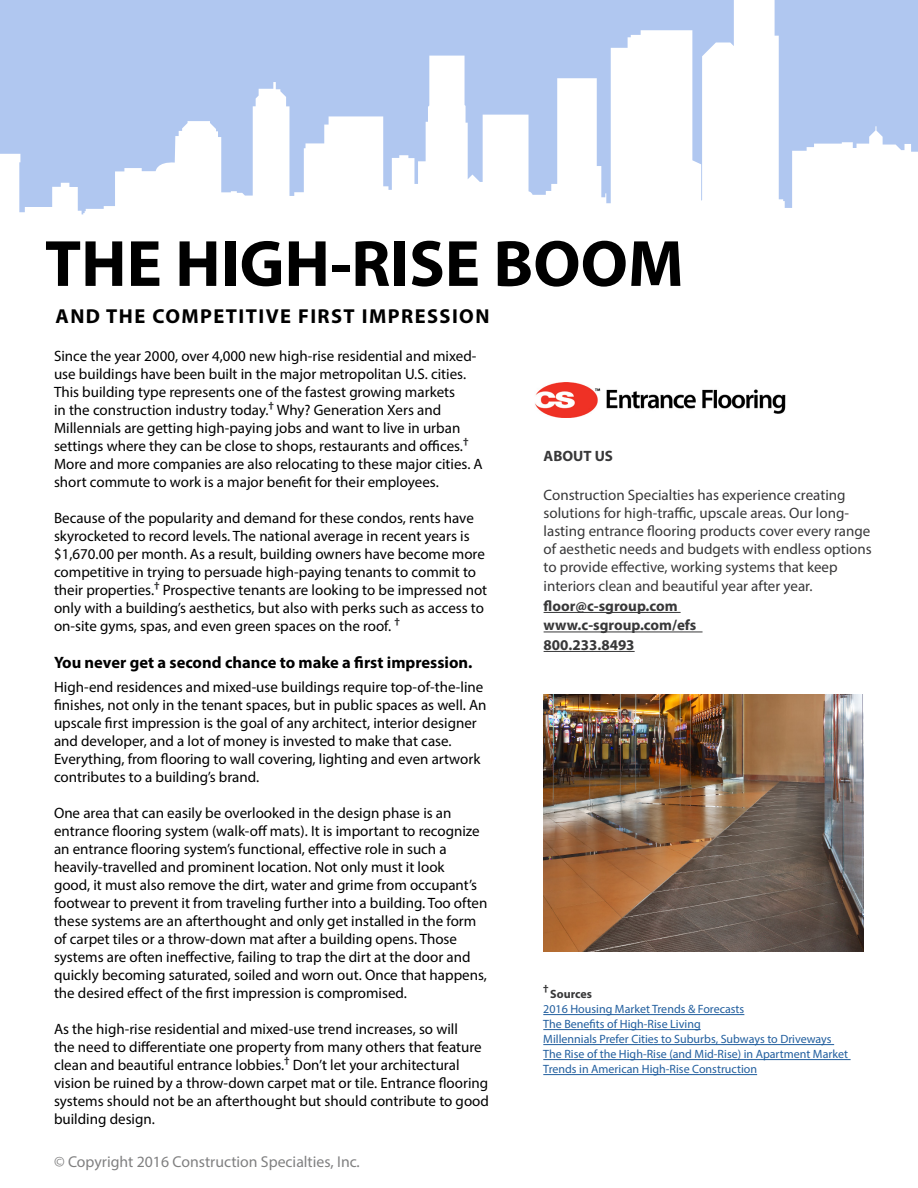
<style>
.page{position:relative;width:918px;height:1188px;background:#fff}
.page>*{position:absolute;margin:0;border:0;box-sizing:border-box;transform-origin:0 0}
.t1{font:700 66px "Myriad Pro";color:#000}
.t2{font:700 20.25px "Myriad Pro";letter-spacing:.07em;color:#000}
.t3{font:700 16.5px "Myriad Pro";color:#000}
.t4{font:15.75px "Myriad Pro";color:#383839}
.t5{font:15px/18px "Myriad Pro";color:#000}
.t6{font:15px/18px "Myriad Pro";color:#383839}
.t7{font:700 15px/19.5px "Myriad Pro";color:#383839}
.t8{font:12px/15px "Myriad Pro";color:#215e9e}
.t9{font:700 12px "Myriad Pro";color:#383839}
.t10{font:700 10.5px "Myriad Pro";color:#383839}
</style>
<div class="page">
<svg style="left:0;top:0;width:918px;height:215px;fill:#b0c7f0"></svg>
<img style="left:535px;top:383px;width:250px;height:35px">
<hr style="left:544px;top:612px;width:137px;height:1px;background:#383839">
<hr style="left:544px;top:632px;width:159px;height:1px;background:#383839">
<hr style="left:544px;top:651px;width:91px;height:1px;background:#383839">
<hr style="left:543px;top:1014px;width:201px;height:1px;background:#215e9e">
<hr style="left:543px;top:1029px;width:158px;height:1px;background:#215e9e">
<hr style="left:543px;top:1044px;width:291px;height:1px;background:#215e9e">
<hr style="left:543px;top:1059px;width:308px;height:1px;background:#215e9e">
<hr style="left:543px;top:1074px;width:214px;height:1px;background:#215e9e">
<img style="left:544px;top:695px;width:320px;height:257px">
<h1 class="t1" style="left:45px;top:221px;width:640px">THE HIGH-RISE BOOM</h1>
<h2 class="t2" style="left:56px;top:303px;width:435px">AND THE COMPETITIVE FIRST IMPRESSION</h2>
<p class="t5" style="left:54px;top:346px;width:430px">Since the year 2000, over 4,000 new high-rise residential and mixed&shy;use buildings have been built in the major metropolitan U.S. cities.<br>This building type represents one of the fastest growing markets<br>in the construction industry today.<sup>†</sup> Why? Generation Xers and Millennials are getting high-paying jobs and want to live in urban settings where they can be close to shops, restaurants and offices.<sup>† </sup>More and more companies are also relocating to these major cities. A short commute to work is a major benefit for their employees.</p>
<p class="t5" style="left:54px;top:508px;width:435px">Because of the popularity and demand for these condos, rents have skyrocketed to record levels. The national average in recent years is $1,670.00 per month. As a result, building owners have become more competitive in trying to persuade high-paying tenants to commit to their properties.<sup>†</sup> Prospective tenants are looking to be impressed not only with a building’s aesthetics, but also with perks such as access to on-site gyms, spas, and even green spaces on the roof. <sup>†</sup></p>
<p class="t3" style="left:54px;top:652px;width:420px">You never get a second chance to make a first impression.</p>
<p class="t5" style="left:54px;top:678px;width:434px">High-end residences and mixed-use buildings require top-of-the-line finishes, not only in the tenant spaces, but in public spaces as well. An upscale first impression is the goal of any architect, interior designer and developer, and a lot of money is invested to make that case.<br>Everything, from flooring to wall covering, lighting and even artwork contributes to a building’s brand.</p>
<p class="t5" style="left:54px;top:804px;width:435px">One area that can easily be overlooked in the design phase is an entrance flooring system (walk-off mats). It is important to recognize an entrance flooring system’s functional, effective role in such a heavily-travelled and prominent location. Not only must it look<br>good, it must also remove the dirt, water and grime from occupant’s footwear to prevent it from traveling further into a building. Too often these systems are an afterthought and only get installed in the form of carpet tiles or a throw-down mat after a building opens. Those systems are often ineffective, failing to trap the dirt at the door and quickly becoming saturated, soiled and worn out. Once that happens, the desired effect of the first impression is compromised.</p>
<p class="t5" style="left:54px;top:1020px;width:436px">As the high-rise residential and mixed-use trend increases, so will<br>the need to differentiate one property from many others that feature clean and beautiful entrance lobbies.<sup>†</sup> Don’t let your architectural vision be ruined by a throw-down carpet mat or tile. Entrance flooring systems should not be an afterthought but should contribute to good building design.</p>
<p class="t4" style="left:54px;top:1152px;width:307px">© Copyright 2016 Construction Specialties, Inc.</p>
<p class="t7" style="left:544px;top:445px;width:71px">ABOUT US</p>
<p class="t6" style="left:544px;top:485px;width:330px">Construction Specialties has experience creating solutions for high-traffic, upscale areas. Our long&shy;lasting entrance flooring products cover every range of aesthetic needs and budgets with endless options to provide effective, working systems that keep</p>
<p class="t6" style="left:544px;top:577px;width:270px">interiors clean and beautiful year after year.</p>
<p class="t7" style="left:544px;top:596px;width:154px">floor@c-sgroup.com www.c-sgroup.com/efs<br>800.233.8493</p>
<p class="t10" style="left:543px;top:982px;width:7px">†</p>
<p class="t9" style="left:550px;top:987px;width:43px">Sources</p>
<p class="t8" style="left:543px;top:1002px;width:306px">2016 Housing Market Trends &amp; Forecasts<br>The Benefits of High-Rise Living<br>Millennials Prefer Cities to Suburbs, Subways to Driveways The Rise of the High-Rise (and Mid-Rise) in Apartment Market Trends in American High-Rise Construction</p>
</div>
